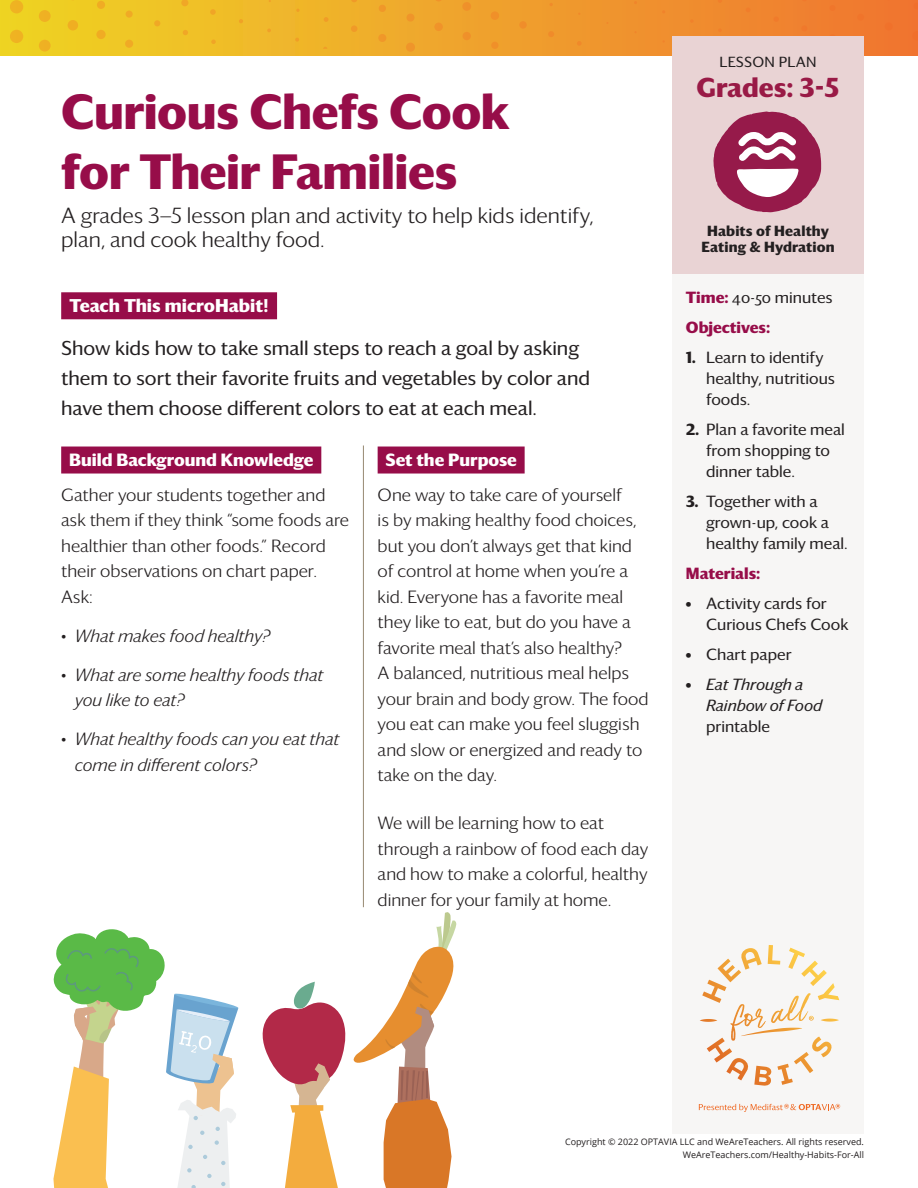
<style>
.page{position:relative;width:918px;height:1188px;background:#fff}
.page>*{position:absolute;margin:0;border:0;box-sizing:border-box;transform-origin:0 0}
.t1{font:700 48.15px/59.6px "Darby Sans";letter-spacing:-.01em;color:#970d49}
.t2{font:700 26.7px "Darby Sans";color:#991a46}
.t3{font:300 21.3px/24.2px "Darby Sans";color:#231f20}
.Subhead{font:19.5px/30px "Darby Sans";color:#231f20}
.t4{font:700 18px "Darby Sans";color:#fff}
.t5{font:300 17.25px/25.5px "Darby Sans";color:#231f20}
.t6{font:italic 300 17.25px/25.5px "Darby Sans";color:#231f20}
.t7{font:700 17.25px "Darby Sans";color:#fff}
.t8{font:15.75px/21px "Darby Sans";color:#231f20}
.t9{font:italic 15.75px/21px "Darby Sans";color:#231f20}
.t10{font:700 15.75px "Darby Sans";color:#970d49}
.t11{font:700 14.25px/16.5px "Darby Sans";letter-spacing:.01em;color:#231f20;text-align:center}
.t12{font:14.25px "Darby Sans";letter-spacing:.02em;color:#231f20}
.t13{font:9px/13.5px "Open Sans";color:#231f20;text-align:right}
.s1{font-weight:700;color:#970d49}
.s2{font-weight:700}
.s3{font-weight:700;font-style:normal}
.s4{font-style:normal}
</style>
<div class="page">
<div style="left:0;top:0;width:918px;height:56px;background:linear-gradient(to right,#efd424,#f07532)"></div>
<div style="left:10px;top:0;width:13px;height:13px;background:#efb222;border-radius:50%"></div>
<div style="left:39px;top:10px;width:12px;height:12px;background:#efb023;border-radius:50%"></div>
<div style="left:68px;top:20px;width:10px;height:11px;background:#f0ae22;border-radius:50%"></div>
<svg style="left:96px;top:30px;width:10px;height:9px"></svg>
<div style="left:125px;top:40px;width:8px;height:8px;background:#f0aa25;border-radius:50%"></div>
<div style="left:10px;top:30px;width:13px;height:13px;background:#efb222;border-radius:50%"></div>
<div style="left:39px;top:40px;width:12px;height:12px;background:#efb023;border-radius:50%"></div>
<svg style="left:913px;top:3px;width:5px;height:7px"></svg>
<div style="left:829px;top:5px;width:7px;height:6px;background:#f0762b;border-radius:50%"></div>
<div style="left:857px;top:14px;width:7px;height:7px;background:#f0742b;border-radius:50%"></div>
<div style="left:885px;top:22px;width:8px;height:9px;background:#f0712b;border-radius:50%"></div>
<svg style="left:912px;top:31px;width:6px;height:9px"></svg>
<svg style="left:718px;top:0;width:4px;height:3px"></svg>
<svg style="left:746px;top:7px;width:5px;height:5px"></svg>
<svg style="left:774px;top:16px;width:5px;height:6px"></svg>
<svg style="left:801px;top:25px;width:6px;height:6px"></svg>
<div style="left:829px;top:34px;width:7px;height:7px;background:#f0762b;border-radius:50%"></div>
<svg style="left:690px;top:19px;width:4px;height:4px"></svg>
<svg style="left:718px;top:28px;width:4px;height:4px"></svg>
<svg style="left:549px;top:3px;width:4px;height:3px"></svg>
<div style="left:462px;top:2px;width:9px;height:9px;background:#ef902a;border-radius:50%"></div>
<div style="left:491px;top:11px;width:8px;height:9px;background:#f09029;border-radius:50%"></div>
<div style="left:519px;top:21px;width:8px;height:8px;background:#f08d2a;border-radius:50%"></div>
<svg style="left:548px;top:31px;width:6px;height:6px"></svg>
<svg style="left:577px;top:41px;width:5px;height:5px"></svg>
<svg style="left:351px;top:0;width:6px;height:2px"></svg>
<div style="left:379px;top:5px;width:7px;height:7px;background:#f09829;border-radius:50%"></div>
<div style="left:406px;top:14px;width:8px;height:8px;background:#ef952a;border-radius:50%"></div>
<div style="left:434px;top:23px;width:9px;height:8px;background:#f0932a;border-radius:50%"></div>
<div style="left:463px;top:32px;width:8px;height:8px;background:#ef902a;border-radius:50%"></div>
<div style="left:491px;top:42px;width:8px;height:7px;background:#f09029;border-radius:50%"></div>
<svg style="left:296px;top:9px;width:4px;height:3px"></svg>
<svg style="left:324px;top:17px;width:5px;height:5px"></svg>
<div style="left:351px;top:25px;width:6px;height:7px;background:#f09a28;border-radius:50%"></div>
<div style="left:378px;top:34px;width:8px;height:8px;background:#f09829;border-radius:50%"></div>
<div style="left:406px;top:43px;width:9px;height:9px;background:#ef952a;border-radius:50%"></div>
<div style="left:181px;top:0;width:7px;height:6px;background:#f0a726;border-radius:50%"></div>
<svg style="left:210px;top:9px;width:6px;height:6px"></svg>
<svg style="left:239px;top:19px;width:4px;height:4px"></svg>
<svg style="left:267px;top:29px;width:4px;height:3px"></svg>
<svg style="left:295px;top:38px;width:4px;height:4px"></svg>
<div style="left:97px;top:1px;width:8px;height:8px;background:#f0ac24;border-radius:50%"></div>
<div style="left:126px;top:11px;width:7px;height:7px;background:#f0aa25;border-radius:50%"></div>
<svg style="left:154px;top:20px;width:6px;height:6px"></svg>
<svg style="left:183px;top:30px;width:5px;height:5px"></svg>
<svg style="left:211px;top:40px;width:5px;height:4px"></svg>
<div style="left:378px;top:447px;width:147px;height:27px;background:#970d49"></div>
<div style="left:61px;top:447px;width:260px;height:27px;background:#970d49"></div>
<hr style="left:363px;top:446px;width:1px;height:461px;background:#978871">
<div style="left:61px;top:292px;width:216px;height:27px;background:#970d49"></div>
<div style="left:672px;top:117px;width:192px;height:1017px;background:#f7f6f5"></div>
<svg style="left:699px;top:1104px;width:141px;height:8px"></svg>
<svg style="left:702px;top:945px;width:137px;height:76px"></svg>
<div style="left:672px;top:36px;width:192px;height:238px;background:#e9d3d4"></div>
<svg style="left:713px;top:111px;width:108px;height:101px"></svg>
<svg style="left:53px;top:929px;width:186px;height:259px"></svg>
<svg style="left:262px;top:982px;width:84px;height:206px"></svg>
<svg style="left:353px;top:912px;width:103px;height:276px"></svg>
<p class="t1" style="left:61px;top:80px;width:449px">Curious Chefs Cook for Their Families</p>
<p class="t3" style="left:61px;top:202px;width:534px">A grades 3—5 lesson plan and activity to help kids identify, plan, and cook healthy food.</p>
<p class="t4" style="left:69px;top:292px;width:201px">Teach This microHabit!</p>
<p class="Subhead" style="left:61px;top:333px;width:530px">Show kids how to take small steps to reach a goal by asking them to sort their favorite fruits and vegetables by color and have them choose different colors to eat at each meal.</p>
<p class="t7" style="left:69px;top:447px;width:246px">Build Background Knowledge</p>
<p class="t5" style="left:61px;top:481px;width:289px">Gather your students together and ask them if they think “some foods are healthier than other foods.” Record their observations on chart paper.<br>Ask:</p>
<p class="t6" style="left:61px;top:622px;width:211px">• What makes food healthy?</p>
<p class="t6" style="left:75px;top:661px;width:250px;text-indent:-14px">• What are some healthy foods that you like to eat?</p>
<p class="t6" style="left:75px;top:726px;width:266px;text-indent:-14px">• What healthy foods can you eat that come in different colors?</p>
<p class="t7" style="left:386px;top:447px;width:133px">Set the Purpose</p>
<p class="t5" style="left:378px;top:481px;width:272px">One way to take care of yourself<br>is by making healthy food choices, but you don’t always get that kind of control at home when you’re a kid. Everyone has a favorite meal they like to eat, but do you have a favorite meal that’s also healthy?<br>A balanced, nutritious meal helps your brain and body grow. The food you eat can make you feel sluggish and slow or energized and ready to take on the day.</p>
<p class="t5" style="left:378px;top:810px;width:272px">We will be learning how to eat through a rainbow of food each day and how to make a colorful, healthy dinner for your family at home.</p>
<p class="t12" style="left:719px;top:52px;width:99px">LESSON PLAN</p>
<p class="t2" style="left:697px;top:67px;width:144px">Grades: 3-5</p>
<p class="t11" style="left:701px;top:222px;width:135px">Habits of Healthy<br>Eating &amp; Hydration</p>
<p class="t8" style="left:686px;top:286px;width:148px"><span class="s1">Time:</span> 40-50 minutes</p>
<p class="t10" style="left:686px;top:315px;width:86px">Objectives:</p>
<p class="t8" style="left:706px;top:346px;width:130px;text-indent:-20px"><span class="s2">1.</span> Learn to identify healthy, nutritious foods.</p>
<p class="t8" style="left:706px;top:418px;width:140px;text-indent:-20px"><span class="s2">2.</span> Plan a favorite meal from shopping to dinner table.</p>
<p class="t8" style="left:706px;top:490px;width:143px;text-indent:-20px"><span class="s2">3.</span> Together with a grown-up, cook a healthy family meal.</p>
<p class="t10" style="left:686px;top:561px;width:76px">Materials:</p>
<p class="t8" style="left:706px;top:592px;width:144px;text-indent:-20px"><span class="s2">•</span> Activity cards for<br>Curious Chefs Cook</p>
<p class="t8" style="left:686px;top:643px;width:107px"><span class="s2">•</span> Chart paper</p>
<p class="t9" style="left:706px;top:673px;width:118px;text-indent:-20px"><span class="s3">•</span> Eat Through a<br>Rainbow of Food <span class="s4">printable</span></p>
<p class="t13" style="left:565px;top:1135px;width:301px">Copyright © 2022 OPTAVIA LLC and WeAreTeachers. All rights reserved.<br>WeAreTeachers.com/Healthy-Habits-For-All</p>
</div>
